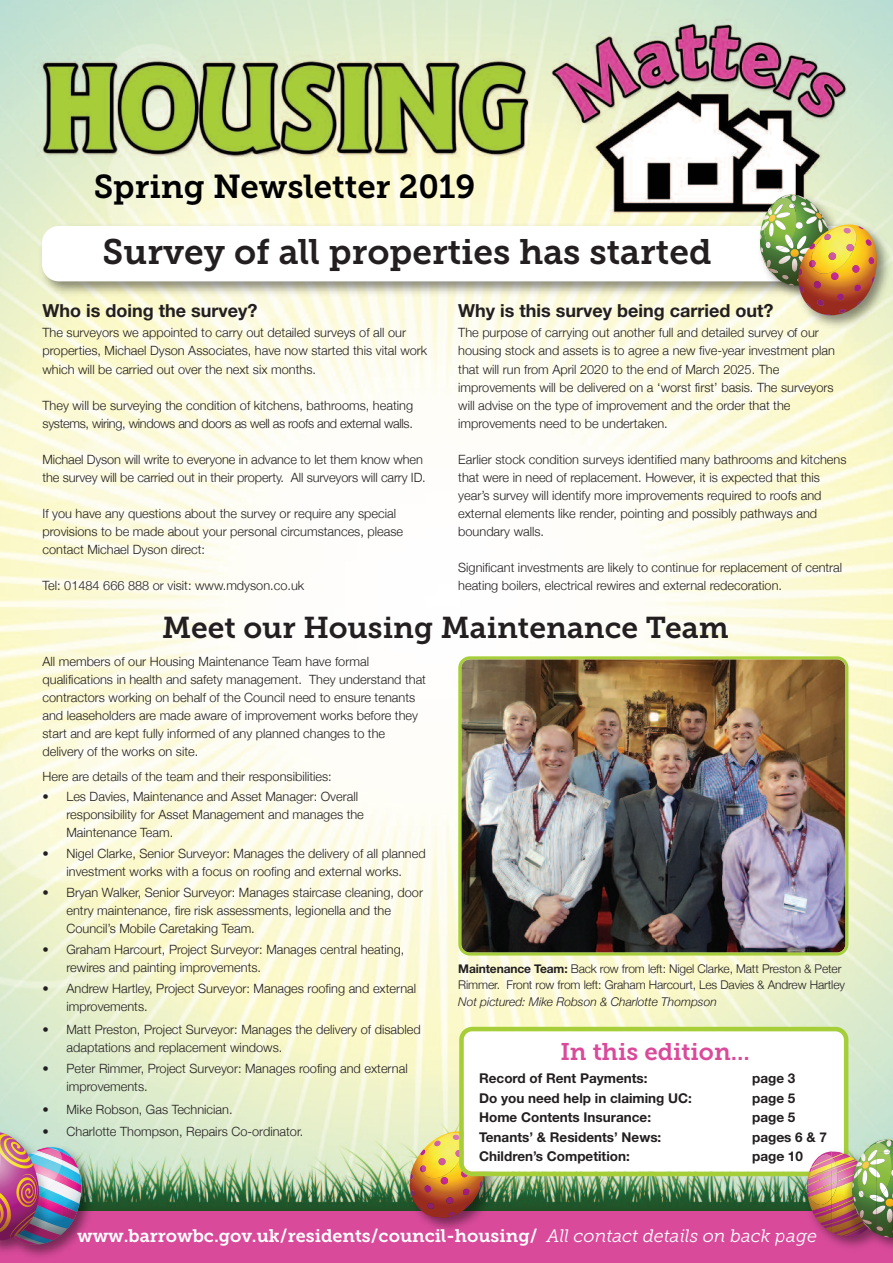
<style>
.page{position:relative;width:893px;height:1263px;background:#fff}
.page>*{position:absolute;margin:0;border:0;box-sizing:border-box;transform-origin:0 0}
.t1{font:35.25px "Museo Slab 700";color:#231f20}
.t2{font:33px "Museo Slab 700";color:#010101}
.t3{font:30px "Museo Slab 700";color:#231f20}
.t4{font:24px "Museo Slab 700";color:#d94a9b}
.t5{font:18px "Museo Slab 700";color:#fff}
.t6{font:700 18px "Helvetica Neue";color:#231f20}
.t7{font:700 13.5px "Helvetica Neue";color:#231f20}
.t8{font:300 12.75px/18px "Helvetica Neue";color:#231f20}
.t9{font:300 12px/16.5px "Helvetica Neue";letter-spacing:-.01em;color:#231f20}
.t10{font:italic 300 12px "Helvetica Neue";color:#231f20}
.s1{font-weight:700}
.s2{font-family:"Museo Slab 300";font-style:italic}
</style>
<div class="page">
<img style="left:0;top:0;width:893px;height:1211px">
<img style="left:35px;top:219px;width:710px;height:82px">
<div style="left:42px;top:226px;width:808px;height:55px;background:#fff;border-radius:17px"></div>
<div style="left:0;top:1211px;width:893px;height:52px;background:#d94a9b"></div>
<img style="left:458px;top:656px;width:390px;height:299px">
<img style="left:745px;top:167px;width:114px;height:144px">
<img style="left:400px;top:1107px;width:117px;height:123px">
<img style="left:407px;top:1131px;width:83px;height:87px">
<img style="left:422px;top:1133px;width:43px;height:45px">
<img style="left:422px;top:1135px;width:37px;height:37px">
<img style="left:789px;top:206px;width:104px;height:144px">
<img style="left:757px;top:194px;width:126px;height:121px">
<img style="left:811px;top:226px;width:45px;height:48px">
<img style="left:811px;top:228px;width:43px;height:39px">
<img style="left:0;top:1107px;width:141px;height:150px">
<img style="left:0;top:1130px;width:81px;height:121px">
<svg style="left:459px;top:1027px;width:389px;height:149px"></svg>
<img style="left:784px;top:1120px;width:109px;height:128px">
<img style="left:876px;top:1237px;width:17px;height:1px">
<img style="left:876px;top:1235px;width:17px;height:2px">
<img style="left:807px;top:1139px;width:86px;height:96px">
<img style="left:891px;top:1152px;width:1px;height:44px">
<img style="left:876px;top:1152px;width:15px;height:46px">
<h2 class="t2" style="left:94px;top:175px;width:383px">Spring Newsletter 2019</h2>
<h1 class="t1" style="left:103px;top:239px;width:610px">Survey of all properties has started</h1>
<h3 class="t6" style="left:43px;top:299px;width:217px">Who is doing the survey?</h3>
<p class="t8" style="left:43px;top:324px;width:386px">The surveyors we appointed to carry out detailed surveys of all our properties, Michael Dyson Associates, have now started this vital work which will be carried out over the next six months.</p>
<p class="t8" style="left:43px;top:396px;width:372px">They will be surveying the condition of kitchens, bathrooms, heating systems, wiring, windows and doors as well as roofs and external walls.</p>
<p class="t8" style="left:43px;top:450px;width:385px">Michael Dyson will write to everyone in advance to let them know when the survey will be carried out in their property. All surveyors will carry ID.</p>
<p class="t8" style="left:43px;top:504px;width:362px">If you have any questions about the survey or require any special provisions to be made about your personal circumstances, please contact Michael Dyson direct:</p>
<p class="t8" style="left:43px;top:576px;width:263px">Tel: 01484 666 888 or visit: www.mdyson.co.uk</p>
<h3 class="t6" style="left:458px;top:299px;width:317px">Why is this survey being carried out?</h3>
<p class="t8" style="left:458px;top:324px;width:378px">The purpose of carrying out another full and detailed survey of our housing stock and assets is to agree a new five-year investment plan that will run from April 2020 to the end of March 2025. The improvements will be delivered on a ‘worst first’ basis. The surveyors will advise on the type of improvement and the order that the improvements need to be undertaken.</p>
<p class="t8" style="left:458px;top:450px;width:390px">Earlier stock condition surveys identified many bathrooms and kitchens that were in need of replacement. However, it is expected that this year’s survey will identify more improvements required to roofs and external elements like render, pointing and possibly pathways and boundary walls.</p>
<p class="t8" style="left:458px;top:558px;width:386px">Significant investments are likely to continue for replacement of central heating boilers, electrical rewires and external redecoration.</p>
<h3 class="t3" style="left:162px;top:616px;width:568px">Meet our Housing Maintenance Team</h3>
<p class="t8" style="left:43px;top:652px;width:385px">All members of our Housing Maintenance Team have formal qualifications in health and safety management. They understand that contractors working on behalf of the Council need to ensure tenants and leaseholders are made aware of improvement works before they start and are kept fully informed of any planned changes to the delivery of the works on site.</p>
<p class="t8" style="left:43px;top:767px;width:291px">Here are details of the team and their responsibilities:</p>
<p class="t8" style="left:67px;top:787px;width:299px;text-indent:-24px">• Les Davies, Maintenance and Asset Manager: Overall responsibility for Asset Management and manages the<br>Maintenance Team.</p>
<p class="t8" style="left:43px;top:844px;width:385px;text-align:center">• Nigel Clarke, Senior Surveyor: Manages the delivery of all planned investment works with a focus on roofing and external works.</p>
<p class="t8" style="left:67px;top:883px;width:358px;text-indent:-24px">• Bryan Walker, Senior Surveyor: Manages staircase cleaning, door entry maintenance, fire risk assessments, legionella and the<br>Council’s Mobile Caretaking Team.</p>
<p class="t8" style="left:67px;top:940px;width:339px;text-indent:-24px">• Graham Harcourt, Project Surveyor: Manages central heating, rewires and painting improvements.</p>
<p class="t8" style="left:67px;top:979px;width:351px;text-indent:-24px">• Andrew Hartley, Project Surveyor: Manages roofing and external improvements.</p>
<p class="t8" style="left:67px;top:1020px;width:356px;text-indent:-24px">• Matt Preston, Project Surveyor: Manages the delivery of disabled adaptations and replacement windows.</p>
<p class="t8" style="left:67px;top:1059px;width:343px;text-indent:-24px">• Peter Rimmer, Project Surveyor: Manages roofing and external improvements.</p>
<p class="t8" style="left:43px;top:1100px;width:192px">• Mike Robson, Gas Technician.</p>
<p class="t8" style="left:43px;top:1122px;width:262px">• Charlotte Thompson, Repairs Co-ordinator.</p>
<p class="t9" style="left:458px;top:960px;width:388px"><span class="s1">Maintenance Team:</span> Back row from left: Nigel Clarke, Matt Preston &amp; Peter<br>Rimmer. Front row from left: Graham Harcourt, Les Davies &amp; Andrew Hartley</p>
<p class="t10" style="left:458px;top:994px;width:260px">Not pictured: Mike Robson &amp; Charlotte Thompson</p>
<h3 class="t4" style="left:560px;top:1043px;width:191px">In this edition...</h3>
<p class="t7" style="left:479px;top:1070px;width:170px">Record of Rent Payments:</p>
<p class="t7" style="left:752px;top:1070px;width:45px">page 3</p>
<p class="t7" style="left:479px;top:1089px;width:214px">Do you need help in claiming UC:</p>
<p class="t7" style="left:752px;top:1089px;width:45px">page 5</p>
<p class="t7" style="left:479px;top:1109px;width:174px">Home Contents Insurance:</p>
<p class="t7" style="left:752px;top:1109px;width:45px">page 5</p>
<p class="t7" style="left:479px;top:1128px;width:184px">Tenants’ &amp; Residents’ News:</p>
<p class="t7" style="left:752px;top:1128px;width:76px">pages 6 &amp; 7</p>
<p class="t7" style="left:479px;top:1148px;width:152px">Children’s Competition:</p>
<p class="t7" style="left:752px;top:1148px;width:52px">page 10</p>
<h3 class="t5" style="left:77px;top:1230px;width:741px">www.barrowbc.gov.uk/residents/council-housing/ <span class="s2">All contact details on back page</span></h3>
</div>
